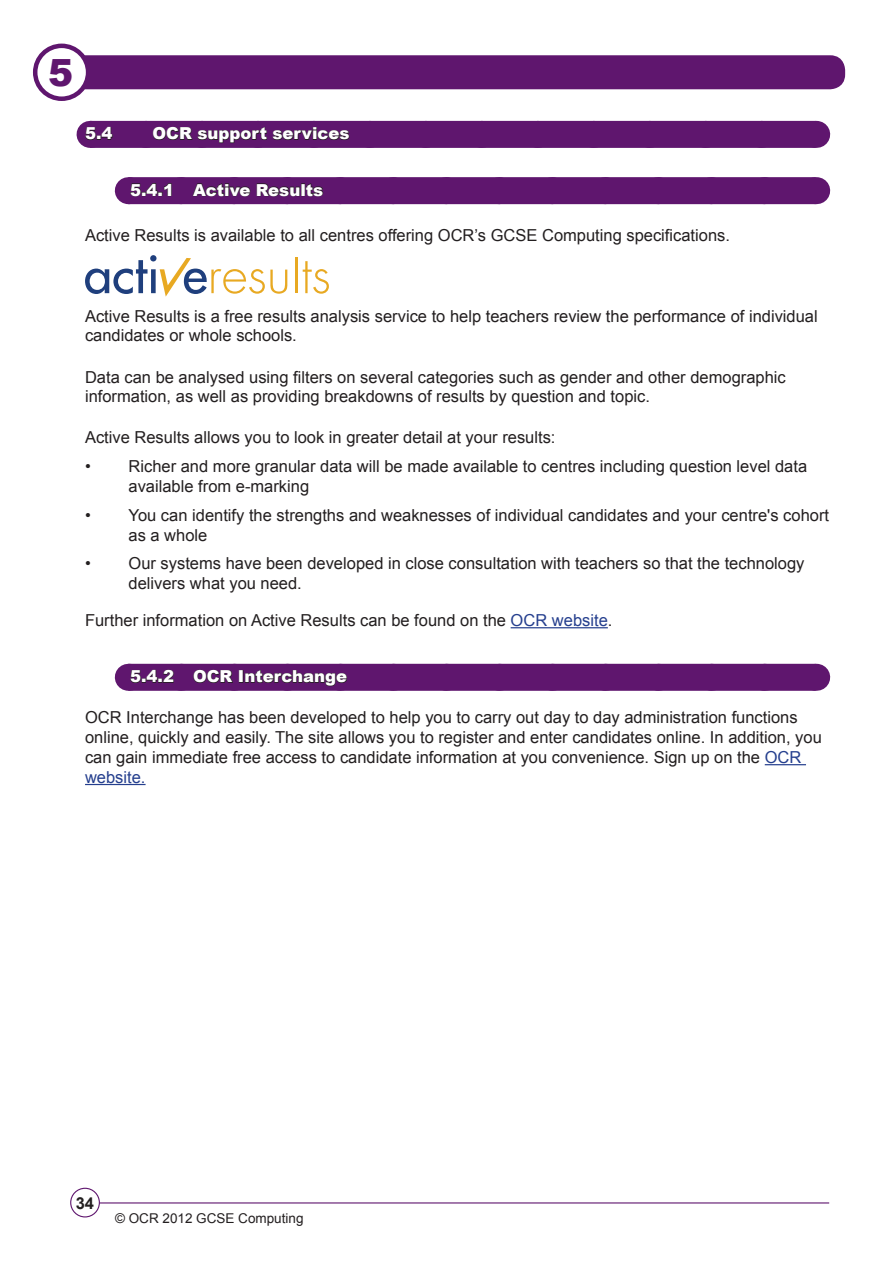
<style>
.page{position:relative;width:893px;height:1263px;background:#fff}
.page>*{position:absolute;margin:0;border:0;box-sizing:border-box;transform-origin:0 0}
.Body_Text{font:900 37.5px "Arial";color:#5f166e}
.Body_Text-2{font:16.5px/19.8px "Arial";color:#231f20}
.Bullet_1{font:16.5px/19.8px "Arial";color:#231f20}
.Heading_3{font:900 16.5px "Arial";color:#fff}
.Heading_2{font:900 16.5px "Arial";color:#fff}
.t1{font:700 16.5px "Arial";color:#231f20}
.t2{font:13.5px "Arial";color:#231f20}
.s1{color:#253f8e}
</style>
<div class="page">
<div style="left:63px;top:55px;width:782px;height:34px;background:#5f166e;border-radius:15px"></div>
<div style="left:35px;top:46px;width:53px;height:53px;background:#fff;border-radius:50%"></div>
<div style="left:33px;top:44px;width:57px;height:57px;border:4px solid #5f166e;border-radius:50%"></div>
<hr style="left:99px;top:1202px;width:730px;height:1px;background:#5f166e">
<div style="left:70px;top:1188px;width:30px;height:29px;border:1px solid #5f166e;border-radius:50%"></div>
<div style="left:90px;top:121px;width:726px;height:27px;background:#5f166e"></div>
<svg style="left:816px;top:121px;width:1px;height:27px"></svg>
<div style="left:128px;top:177px;width:688px;height:27px;background:#5f166e"></div>
<svg style="left:816px;top:177px;width:1px;height:27px"></svg>
<hr style="left:511px;top:627px;width:97px;height:1px;background:#253f8e">
<div style="left:128px;top:664px;width:688px;height:27px;background:#5f166e"></div>
<svg style="left:816px;top:664px;width:1px;height:27px"></svg>
<hr style="left:765px;top:764px;width:41px;height:1px;background:#253f8e">
<hr style="left:85px;top:784px;width:61px;height:1px;background:#253f8e">
<svg style="left:85px;top:121px;width:28px;height:27px"></svg>
<svg style="left:149px;top:127px;width:639px;height:21px"></svg>
<svg style="left:128px;top:177px;width:44px;height:20px"></svg>
<svg style="left:183px;top:177px;width:606px;height:20px"></svg>
<svg style="left:128px;top:669px;width:46px;height:22px"></svg>
<svg style="left:182px;top:669px;width:607px;height:22px"></svg>
<svg style="left:85px;top:255px;width:202px;height:42px"></svg>
<hr style="left:295px;top:258px;width:2px;height:35px;background:#e8a922">
<svg style="left:303px;top:261px;width:26px;height:33px"></svg>
<p class="Body_Text" style="left:48px;top:45px;width:27px">5</p>
<p class="Heading_2" style="left:85px;top:122px;width:29px">5.4</p>
<p class="Heading_2" style="left:153px;top:122px;width:199px">OCR support services</p>
<p class="Heading_3" style="left:130px;top:178px;width:195px">5.4.1 Active Results</p>
<p class="Body_Text-2" style="left:85px;top:225px;width:646px">Active Results is available to all centres offering OCR’s GCSE Computing specifications.</p>
<p class="Body_Text-2" style="left:85px;top:306px;width:734px">Active Results is a free results analysis service to help teachers review the performance of individual candidates or whole schools.</p>
<p class="Body_Text-2" style="left:85px;top:367px;width:702px">Data can be analysed using filters on several categories such as gender and other demographic information, as well as providing breakdowns of results by question and topic.</p>
<p class="Body_Text-2" style="left:85px;top:428px;width:472px">Active Results allows you to look in greater detail at your results:</p>
<p class="Bullet_1" style="left:129px;top:457px;width:680px;text-indent:-44px">• Richer and more granular data will be made available to centres including question level data available from e-marking</p>
<p class="Bullet_1" style="left:129px;top:505px;width:702px;text-indent:-44px">• You can identify the strengths and weaknesses of individual candidates and your centre's cohort as a whole</p>
<p class="Bullet_1" style="left:129px;top:554px;width:677px;text-indent:-44px">• Our systems have been developed in close consultation with teachers so that the technology delivers what you need.</p>
<p class="Body_Text-2" style="left:85px;top:610px;width:529px">Further information on Active Results can be found on the <span class="s1">OCR website</span>.</p>
<p class="Heading_3" style="left:130px;top:664px;width:219px">5.4.2 OCR Interchange</p>
<p class="Body_Text-2" style="left:85px;top:708px;width:738px">OCR Interchange has been developed to help you to carry out day to day administration functions online, quickly and easily. The site allows you to register and enter candidates online. In addition, you can gain immediate free access to candidate information at you convenience. Sign up on the <span class="s1">OCR website.</span></p>
<p class="t1" style="left:76px;top:1192px;width:20px">34</p>
<p class="t2" style="left:115px;top:1209px;width:190px">© OCR 2012 GCSE Computing</p>
</div>
